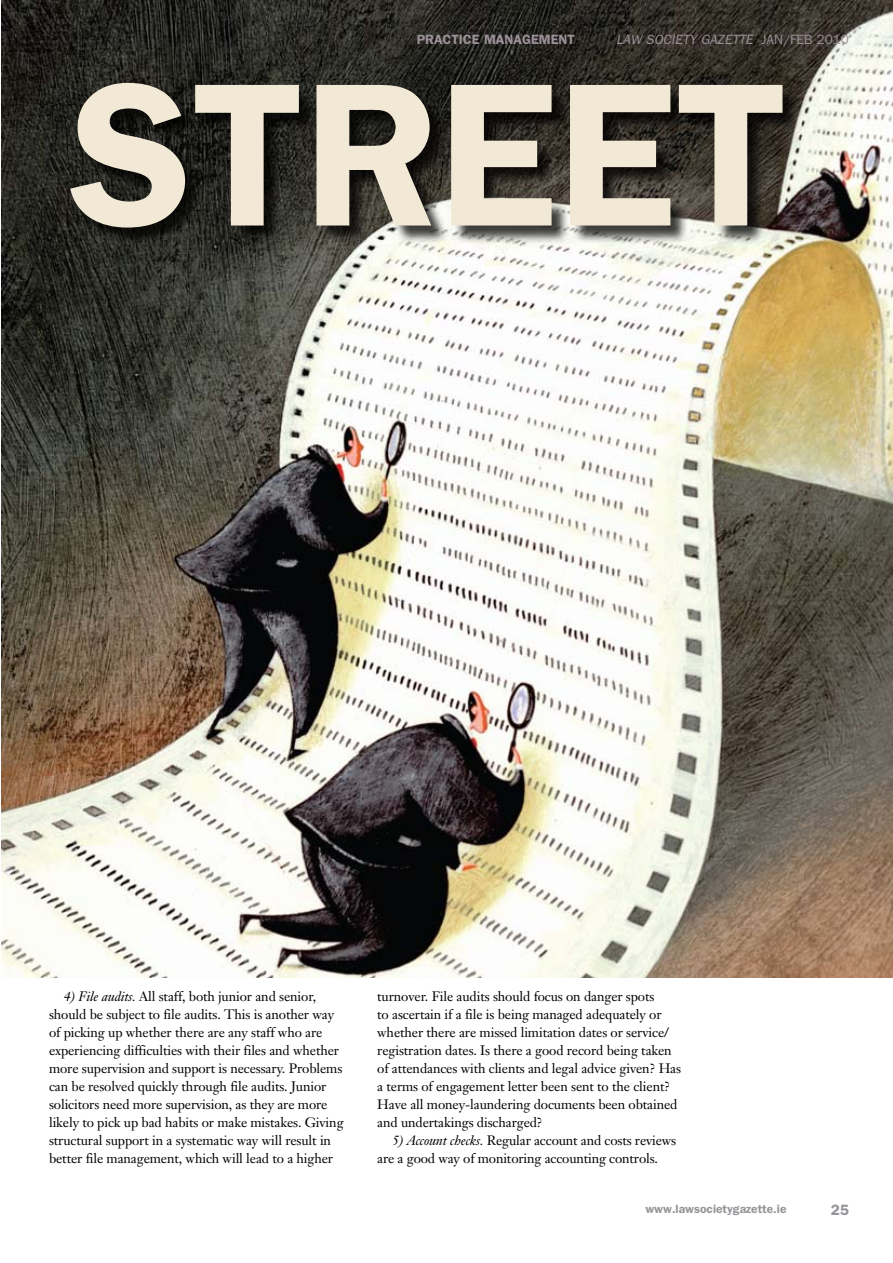
<style>
.page{position:relative;width:893px;height:1263px;background:#fff}
.page>*{position:absolute;margin:0;border:0;box-sizing:border-box;transform-origin:0 0}
.t1{font:600 204.9px "Franklin Gothic";color:#f1e9d5}
.t2{font:600 15px "Franklin Gothic";color:#939598}
.t3{font:13.5px/18px "Janson Text";letter-spacing:-.01em;color:#000}
.t4{font:italic 13.5px "Franklin Gothic";color:#9c9199}
.t5{font:600 13.5px "Franklin Gothic";color:#9c9199}
.t6{font:600 12px "Franklin Gothic";color:#939598}
.s1{font-style:normal}
.s2{font-style:italic}
</style>
<div class="page">
<img style="left:1px;top:0;width:892px;height:977px">
<div style="left:0;top:85px;width:893px;height:320px;background:#000;opacity:.75"></div>
<p class="t5" style="left:417px;top:31px;width:160px">PRACTICE MANAGEMENT</p>
<p class="t4" style="left:616px;top:32px;width:234px">LAW SOCIETY GAZETTE <span class="s1">JAN/FEB 2010</span></p>
<h1 class="t1" style="left:70px;top:34px;width:719px">STREET</h1>
<p class="t3" style="left:49px;top:987px;width:296px;text-indent:15px"><span class="s2">4) File audits.</span> All staff, both junior and senior, should be subject to file audits. This is another way of picking up whether there are any staff who are experiencing difficulties with their files and whether more supervision and support is necessary. Problems can be resolved quickly through file audits. Junior solicitors need more supervision, as they are more likely to pick up bad habits or make mistakes. Giving structural support in a systematic way will result in better file management, which will lead to a higher</p>
<p class="t3" style="left:377px;top:987px;width:305px">turnover. File audits should focus on danger spots<br>to ascertain if a file is being managed adequately or whether there are missed limitation dates or service/ registration dates. Is there a good record being taken of attendances with clients and legal advice given? Has a terms of engagement letter been sent to the client?<br>Have all money-laundering documents been obtained and undertakings discharged?</p>
<p class="t3" style="left:377px;top:1131px;width:301px;text-indent:15px"><span class="s2">5) Account checks.</span> Regular account and costs reviews are a good way of monitoring accounting controls.</p>
<p class="t6" style="left:645px;top:1202px;width:143px">WWW.LAWSOCIETYGAZETTE.IE</p>
<p class="t2" style="left:831px;top:1201px;width:19px">25</p>
</div>
